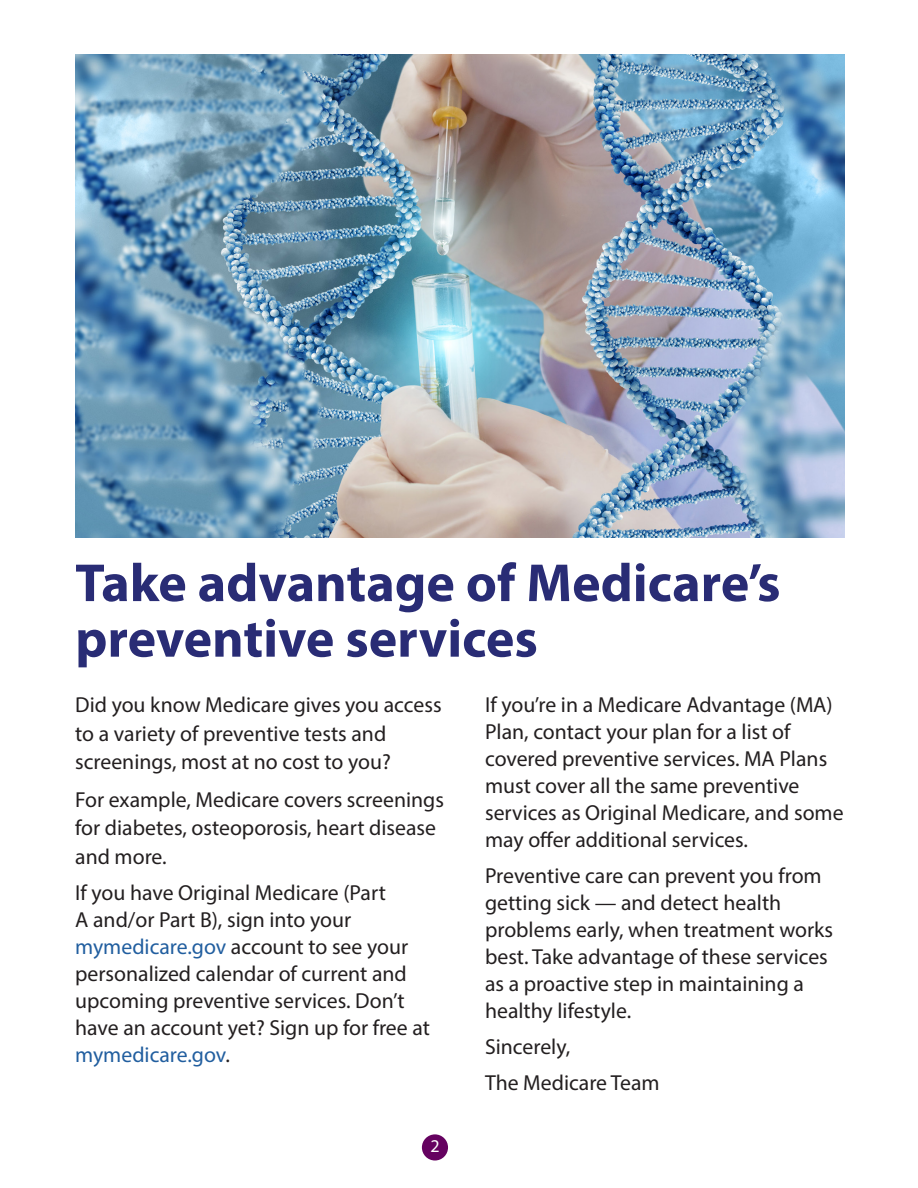
<style>
.page{position:relative;width:918px;height:1188px;background:#fff}
.page>*{position:absolute;margin:0;border:0;box-sizing:border-box;transform-origin:0 0}
.head_1{font:700 54px/55.7px "Myriad Pro";color:#292c75}
.paragraph{font:21.75px/27px "Myriad Pro";color:#231f20}
.t1{font:18px "Myriad Pro";color:#fff}
.s1{color:#215e9f}
</style>
<div class="page">
<div style="left:422px;top:1134px;width:26px;height:27px;background:#650260;border-radius:50%"></div>
<img style="left:75px;top:54px;width:770px;height:484px">
<p class="head_1" style="left:75px;top:553px;width:707px">Take advantage of Medicare’s preventive services</p>
<p class="paragraph" style="left:75px;top:690px;width:368px;line-height:28.5px">Did you know Medicare gives you access to a variety of preventive tests and screenings, most at no cost to you?</p>
<p class="paragraph" style="left:75px;top:785px;width:370px;line-height:28.5px">For example, Medicare covers screenings for diabetes, osteoporosis, heart disease and more.</p>
<p class="paragraph" style="left:75px;top:878px;width:356px">If you have Original Medicare (Part<br>A and/or Part B), sign into your <span class="s1">mymedicare.gov</span> account to see your personalized calendar of current and upcoming preventive services. Don’t have an account yet? Sign up for free at <span class="s1">mymedicare.gov</span>.</p>
<p class="paragraph" style="left:485px;top:691px;width:360px">If you’re in a Medicare Advantage (MA)<br>Plan, contact your plan for a list of covered preventive services. MA Plans must cover all the same preventive services as Original Medicare, and some may offer additional services.</p>
<p class="paragraph" style="left:485px;top:862px;width:350px">Preventive care can prevent you from getting sick — and detect health problems early, when treatment works best. Take advantage of these services as a proactive step in maintaining a healthy lifestyle.</p>
<p class="paragraph" style="left:485px;top:1033px;width:87px">Sincerely,</p>
<p class="paragraph" style="left:485px;top:1069px;width:176px">The Medicare Team</p>
<p class="t1" style="left:430px;top:1135px;width:11px">2</p>
</div>
